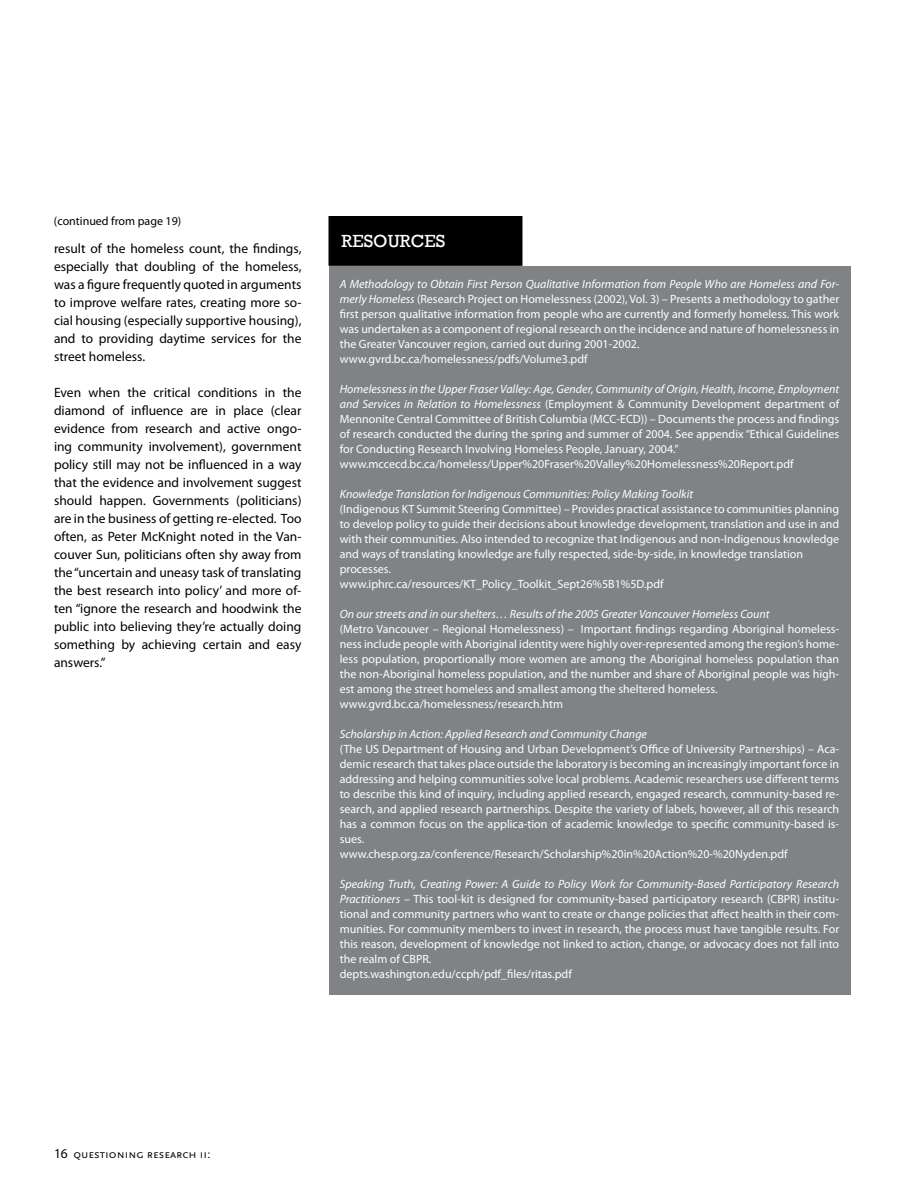
<style>
.page{position:relative;width:918px;height:1188px;background:#fff}
.page>*{position:absolute;margin:0;border:0;box-sizing:border-box;transform-origin:0 0}
.t1{font:18px "Rockwell";color:#fff}
.t2{font:13.5px/18px "Myriad Pro";color:#000;text-align:justify}
.t3{font:12px/15px "Myriad Pro";color:#fff}
.t4{font:italic 12px "Myriad Pro";color:#fff}
.t5{font:12px "Scala Sans Caps";color:#000}
.t6{font:12px "Myriad Pro";color:#000}
.s1{font-style:italic}
.s2{font-family:"Myriad Pro";font-size:13.5px}
</style>
<div class="page">
<div style="left:329px;top:266px;width:522px;height:729px;background:#808285"></div>
<div style="left:331px;top:218px;width:189px;height:46px;background:#000"></div>
<div style="left:329px;top:216px;width:193px;height:50px;border:4px solid #000"></div>
<p class="t6" style="left:54px;top:214px;width:129px">(continued from page 19)</p>
<p class="t2" style="left:54px;top:239px;width:249px">result of the homeless count, the findings, especially that doubling of the homeless, was a figure frequently quoted in arguments to improve welfare rates, creating more so&shy;cial housing (especially supportive housing), and to providing daytime services for the street homeless.</p>
<p class="t2" style="left:54px;top:383px;width:249px">Even when the critical conditions in the diamond of influence are in place (clear evidence from research and active ongo&shy;ing community involvement), government policy still may not be influenced in a way that the evidence and involvement suggest should happen. Governments (politicians) are in the business of getting re-elected. Too often, as Peter McKnight noted in the Van&shy;couver Sun, politicians often shy away from the “uncertain and uneasy task of translating the best research into policy’ and more of&shy;ten “ignore the research and hoodwink the public into believing they’re actually doing something by achieving certain and easy answers.”</p>
<h1 class="t1" style="left:342px;top:230px;width:105px">RESOURCES</h1>
<p class="t3" style="left:340px;top:277px;width:501px"><span class="s1">A Methodology to Obtain First Person Qualitative Information from People Who are Homeless and For&shy;merly Homeless</span> (Research Project on Homelessness (2002), Vol. 3) – Presents a methodology to gather first person qualitative information from people who are currently and formerly homeless. This work was undertaken as a component of regional research on the incidence and nature of homelessness in the Greater Vancouver region, carried out during 2001-2002. www.gvrd.bc.ca/homelessness/pdfs/Volume3.pdf</p>
<p class="t3" style="left:340px;top:382px;width:501px"><span class="s1">Homelessness in the Upper Fraser Valley: Age, Gender, Community of Origin, Health, Income, Employment and Services in Relation to Homelessness</span> (Employment &amp; Community Development department of Mennonite Central Committee of British Columbia (MCC-ECD)) – Documents the process and findings of research conducted the during the spring and summer of 2004. See appendix “Ethical Guidelines for Conducting Research Involving Homeless People, January, 2004.” www.mccecd.bc.ca/homeless/Upper%20Fraser%20Valley%20Homelessness%20Report.pdf</p>
<p class="t4" style="left:340px;top:487px;width:355px">Knowledge Translation for Indigenous Communities: Policy Making Toolkit</p>
<p class="t3" style="left:340px;top:502px;width:501px">(Indigenous KT Summit Steering Committee) – Provides practical assistance to communities planning to develop policy to guide their decisions about knowledge development, translation and use in and with their communities. Also intended to recognize that Indigenous and non-Indigenous knowledge and ways of translating knowledge are fully respected, side-by-side, in knowledge translation processes.<br>www.iphrc.ca/resources/KT_Policy_Toolkit_Sept26%5B1%5D.pdf</p>
<p class="t4" style="left:340px;top:607px;width:431px">On our streets and in our shelters… Results of the 2005 Greater Vancouver Homeless Count</p>
<p class="t3" style="left:340px;top:622px;width:501px">(Metro Vancouver – Regional Homelessness) – Important findings regarding Aboriginal homeless&shy;ness include people with Aboriginal identity were highly over-represented among the region’s home&shy;less population, proportionally more women are among the Aboriginal homeless population than the non-Aboriginal homeless population, and the number and share of Aboriginal people was high&shy;est among the street homeless and smallest among the sheltered homeless. www.gvrd.bc.ca/homelessness/research.htm</p>
<p class="t4" style="left:340px;top:727px;width:309px">Scholarship in Action: Applied Research and Community Change</p>
<p class="t3" style="left:340px;top:742px;width:501px">(The US Department of Housing and Urban Development’s Office of University Partnerships) – Aca&shy;demic research that takes place outside the laboratory is becoming an increasingly important force in addressing and helping communities solve local problems. Academic researchers use different terms to describe this kind of inquiry, including applied research, engaged research, community-based re&shy;search, and applied research partnerships. Despite the variety of labels, however, all of this research has a common focus on the applica-tion of academic knowledge to specific community-based is&shy;sues.<br>www.chesp.org.za/conference/Research/Scholarship%20in%20Action%20-%20Nyden.pdf</p>
<p class="t3" style="left:340px;top:877px;width:501px"><span class="s1">Speaking Truth, Creating Power: A Guide to Policy Work for Community-Based Participatory Research Practitioners</span> – This tool-kit is designed for community-based participatory research (CBPR) institu&shy;tional and community partners who want to create or change policies that affect health in their com&shy;munities. For community members to invest in research, the process must have tangible results. For this reason, development of knowledge not linked to action, change, or advocacy does not fall into the realm of CBPR.<br>depts.washington.edu/ccph/pdf_files/ritas.pdf</p>
<p class="t5" style="left:54px;top:1147px;width:158px"><span class="s2">16</span> questioning research ii:</p>
</div>
